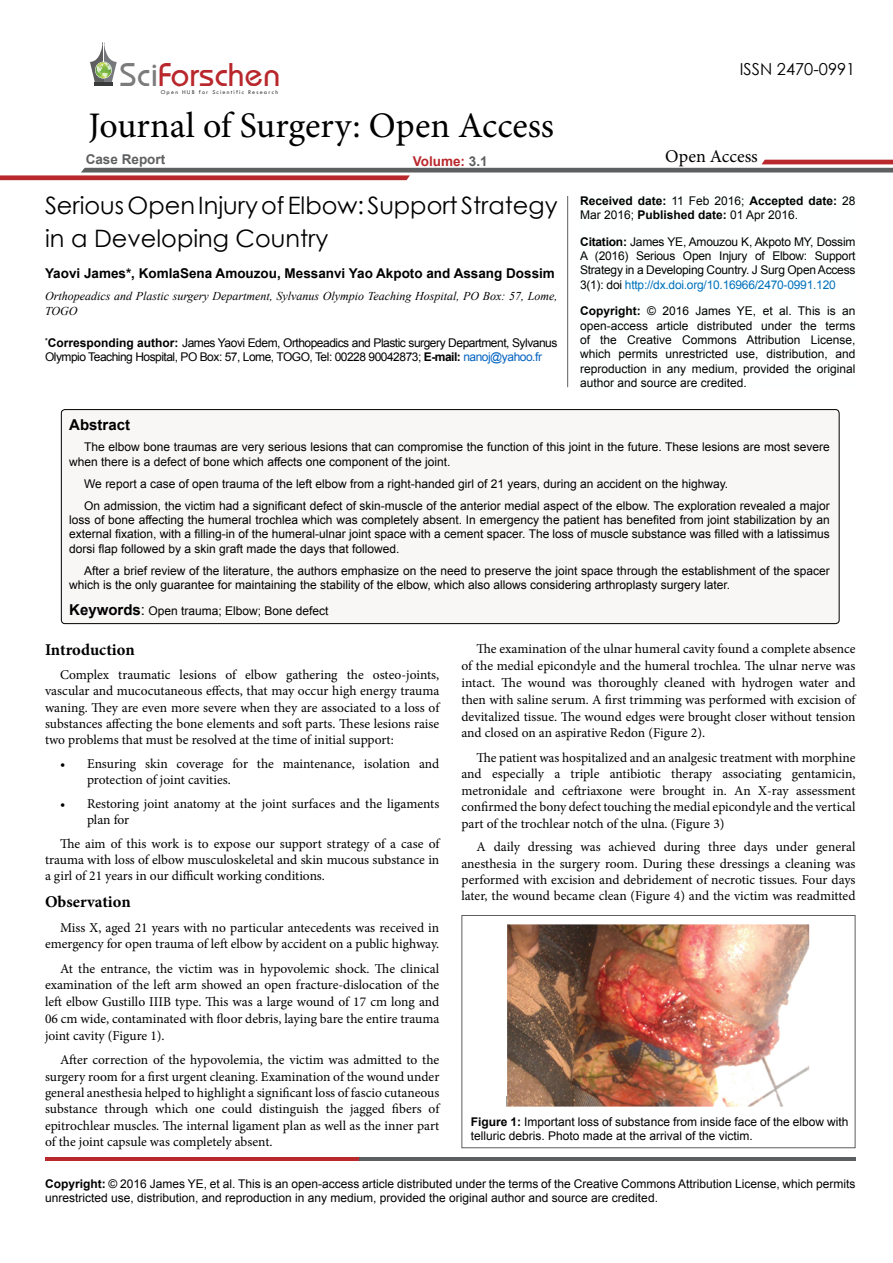
<style>
.page{position:relative;width:893px;height:1263px;background:#fff}
.page>*{position:absolute;margin:0;border:0;box-sizing:border-box;transform-origin:0 0}
.t1{font:36px "Minion Pro";color:#000}
.t2{font:34.2px "Opal";color:#b8272c}
.t3{font:24px/33px "Century Gothic";color:#000}
.t4{font:18px "Minion Pro";color:#000}
.HTML_Preformatted{font:700 16.5px "Minion Pro";letter-spacing:-.005em;color:#000}
.t5{font:16.5px "Century Gothic";color:#000}
.List_Paragraph{font:700 15px "Arial";color:#000}
.HTML_Preformatted-2{font:13.5px/16.2px "Minion Pro";color:#000;text-align:justify}
.t6{font:700 13.5px "Arial";color:#000}
.t7{font:700 13.5px "Arial";color:#5e5f61}
.t8{font:700 13.5px "Arial";color:#b9282c}
.t9{font:12px/14.4px "Arial";color:#000}
.t10{font:12px/14.4px "Arial";letter-spacing:-.04em;color:#000}
.t11{font:italic 12px/14.4px "Times New Roman";color:#000}
.t12{font:700 12px/14.4px "Arial";color:#000}
.t13{font:6px "Tw Cen";letter-spacing:.2em;color:#393a3a}
.s1{color:#7a7b7a}
.s2{color:#5e5f61}
.s3{font-weight:700}
.s4{color:#0563c1}
.s5{font-weight:400}
.s6{color:#0072bc}
.s7{font-weight:700;font-size:15px}
.s8{font-size:15px}
</style>
<div class="page">
<hr style="left:94px;top:82px;width:19px;height:4px;background:#393a3a">
<svg style="left:90px;top:42px;width:27px;height:40px"></svg>
<svg style="left:0;top:160px;width:893px;height:20px"></svg>
<hr style="left:45px;top:1157px;width:314px;height:4px;background:#b9282c">
<hr style="left:359px;top:1157px;width:496px;height:4px;background:#5d5e60">
<hr style="left:567px;top:196px;width:1px;height:191px;background:#5e5f61">
<div style="left:61px;top:410px;width:778px;height:214px;background:#f9f6f6;border-radius:4px"></div>
<div style="left:61px;top:409px;width:778px;height:215px;border:1px solid #000;border-radius:4px"></div>
<div style="left:461px;top:915px;width:394px;height:233px;border:1px solid #5d5e60"></div>
<img style="left:506px;top:924px;width:304px;height:183px">
<h2 class="t2" style="left:120px;top:54px;width:162px"><span class="s1">Sci</span>Forschen</h2>
<p class="t13" style="left:161px;top:88px;width:119px">Open HUB for Scientific Research</p>
<h1 class="t1" style="left:88px;top:102px;width:467px">Journal of Surgery: Open Access</h1>
<p class="t7" style="left:86px;top:151px;width:81px">Case Report</p>
<p class="t8" style="left:413px;top:152px;width:76px">Volume: <span class="s2">3.1</span></p>
<p class="t3" style="left:45px;top:188px;width:514px">Serious Open Injury of Elbow: Support Strategy in a Developing Country</p>
<p class="t6" style="left:45px;top:264px;width:511px">Yaovi James*, KomlaSena Amouzou, Messanvi Yao Akpoto and Assang Dossim</p>
<p class="t11" style="left:45px;top:289px;width:514px">Orthopeadics and Plastic surgery Department, Sylvanus Olympio Teaching Hospital, PO Box: 57, Lome,<br>TOGO</p>
<p class="t10" style="left:45px;top:335px;width:514px"><sup>*</sup><span class="s3">Corresponding author:</span> James Yaovi Edem, Orthopeadics and Plastic surgery Department, Sylvanus<br>Olympio Teaching Hospital, PO Box: 57, Lome, TOGO, Tel: 00228 90042873; <span class="s3">E-mail:</span> <span class="s4">nanoj@yahoo.fr</span></p>
<p class="t5" style="left:740px;top:58px;width:117px">ISSN 2470-0991</p>
<h3 class="t4" style="left:665px;top:145px;width:94px">Open Access</h3>
<p class="t12" style="left:580px;top:194px;width:277px">Received date: <span class="s5">11 Feb 2016;</span> Accepted date: <span class="s5">28<br>Mar 2016;</span> Published date: <span class="s5">01 Apr 2016.</span></p>
<p class="t9" style="left:580px;top:234px;width:277px;text-align:justify"><span class="s3">Citation:</span> James YE, Amouzou K, Akpoto MY, Dossim A (2016) Serious Open Injury of Elbow: Support Strategy in a Developing Country. J Surg Open Access 3(1): doi <span class="s6">http://dx.doi.org/10.16966/2470-0991.120</span></p>
<p class="t9" style="left:580px;top:304px;width:277px;text-align:justify"><span class="s3">Copyright:</span> © 2016 James YE, et al. This is an open-access article distributed under the terms of the Creative Commons Attribution License, which permits unrestricted use, distribution, and reproduction in any medium, provided the original author and source are credited.</p>
<p class="List_Paragraph" style="left:69px;top:414px;width:62px">Abstract</p>
<p class="t9" style="left:69px;top:440px;width:762px;text-indent:15px">The elbow bone traumas are very serious lesions that can compromise the function of this joint in the future. These lesions are most severe when there is a defect of bone which affects one component of the joint.</p>
<p class="t9" style="left:84px;top:476px;width:645px">We report a case of open trauma of the left elbow from a right-handed girl of 21 years, during an accident on the highway.</p>
<p class="t9" style="left:69px;top:498px;width:762px;text-align:justify;text-indent:15px">On admission, the victim had a significant defect of skin-muscle of the anterior medial aspect of the elbow. The exploration revealed a major loss of bone affecting the humeral trochlea which was completely absent. In emergency the patient has benefited from joint stabilization by an external fixation, with a filling-in of the humeral-ulnar joint space with a cement spacer. The loss of muscle substance was filled with a latissimus dorsi flap followed by a skin graft made the days that followed.</p>
<p class="t9" style="left:69px;top:563px;width:762px;text-indent:15px">After a brief review of the literature, the authors emphasize on the need to preserve the joint space through the establishment of the spacer which is the only guarantee for maintaining the stability of the elbow, which also allows considering arthroplasty surgery later.</p>
<p class="t9" style="left:69px;top:603px;width:261px"><span class="s7">Keywords</span><span class="s8">:</span> Open trauma; Elbow; Bone defect</p>
<p class="HTML_Preformatted" style="left:45px;top:639px;width:91px">Introduction</p>
<p class="HTML_Preformatted-2" style="left:45px;top:667px;width:396px;text-indent:15px">Complex traumatic lesions of elbow gathering the osteo-joints, vascular and mucocutaneous effects, that may occur high energy trauma waning. They are even more severe when they are associated to a loss of substances affecting the bone elements and soft parts. These lesions raise two problems that must be resolved at the time of initial support:</p>
<p class="HTML_Preformatted-2" style="left:87px;top:755px;width:354px;text-indent:-27px">• Ensuring skin coverage for the maintenance, isolation and protection of joint cavities.</p>
<p class="HTML_Preformatted-2" style="left:87px;top:795px;width:354px;text-indent:-27px">• Restoring joint anatomy at the joint surfaces and the ligaments plan for</p>
<p class="HTML_Preformatted-2" style="left:45px;top:835px;width:396px;text-indent:15px">The aim of this work is to expose our support strategy of a case of trauma with loss of elbow musculoskeletal and skin mucous substance in a girl of 21 years in our difficult working conditions.</p>
<p class="HTML_Preformatted" style="left:45px;top:890px;width:87px">Observation</p>
<p class="HTML_Preformatted-2" style="left:45px;top:919px;width:396px;line-height:16.8px;text-align:right">Miss X, aged 21 years with no particular antecedents was received in emergency for open trauma of left elbow by accident on a public highway.</p>
<p class="HTML_Preformatted-2" style="left:45px;top:960px;width:396px;line-height:16.8px;text-indent:15px">At the entrance, the victim was in hypovolemic shock. The clinical examination of the left arm showed an open fracture-dislocation of the left elbow Gustillo IIIB type. This was a large wound of 17 cm long and 06 cm wide, contaminated with floor debris, laying bare the entire trauma joint cavity (Figure 1).</p>
<p class="HTML_Preformatted-2" style="left:45px;top:1052px;width:396px;text-indent:15px">After correction of the hypovolemia, the victim was admitted to the surgery room for a first urgent cleaning. Examination of the wound under general anesthesia helped to highlight a significant loss of fascio cutaneous substance through which one could distinguish the jagged fibers of epitrochlear muscles. The internal ligament plan as well as the inner part of the joint capsule was completely absent.</p>
<p class="HTML_Preformatted-2" style="left:461px;top:641px;width:395px;line-height:16.8px;text-indent:15px">The examination of the ulnar humeral cavity found a complete absence of the medial epicondyle and the humeral trochlea. The ulnar nerve was intact. The wound was thoroughly cleaned with hydrogen water and then with saline serum. A first trimming was performed with excision of devitalized tissue. The wound edges were brought closer without tension and closed on an aspirative Redon (Figure 2).</p>
<p class="HTML_Preformatted-2" style="left:461px;top:749px;width:395px;text-indent:15px">The patient was hospitalized and an analgesic treatment with morphine and especially a triple antibiotic therapy associating gentamicin, metronidale and ceftriaxone were brought in. An X-ray assessment confirmed the bony defect touching the medial epicondyle and the vertical part of the trochlear notch of the ulna. (Figure 3)</p>
<p class="HTML_Preformatted-2" style="left:461px;top:839px;width:396px;text-indent:15px">A daily dressing was achieved during three days under general anesthesia in the surgery room. During these dressings a cleaning was performed with excision and debridement of necrotic tissues. Four days later, the wound became clean (Figure 4) and the victim was readmitted</p>
<p class="t9" style="left:471px;top:1114px;width:379px"><span class="s3">Figure 1:</span> Important loss of substance from inside face of the elbow with telluric debris. Photo made at the arrival of the victim.</p>
<p class="t9" style="left:45px;top:1176px;width:812px"><span class="s3">Copyright:</span> © 2016 James YE, et al. This is an open-access article distributed under the terms of the Creative Commons Attribution License, which permits unrestricted use, distribution, and reproduction in any medium, provided the original author and source are credited.</p>
</div>
